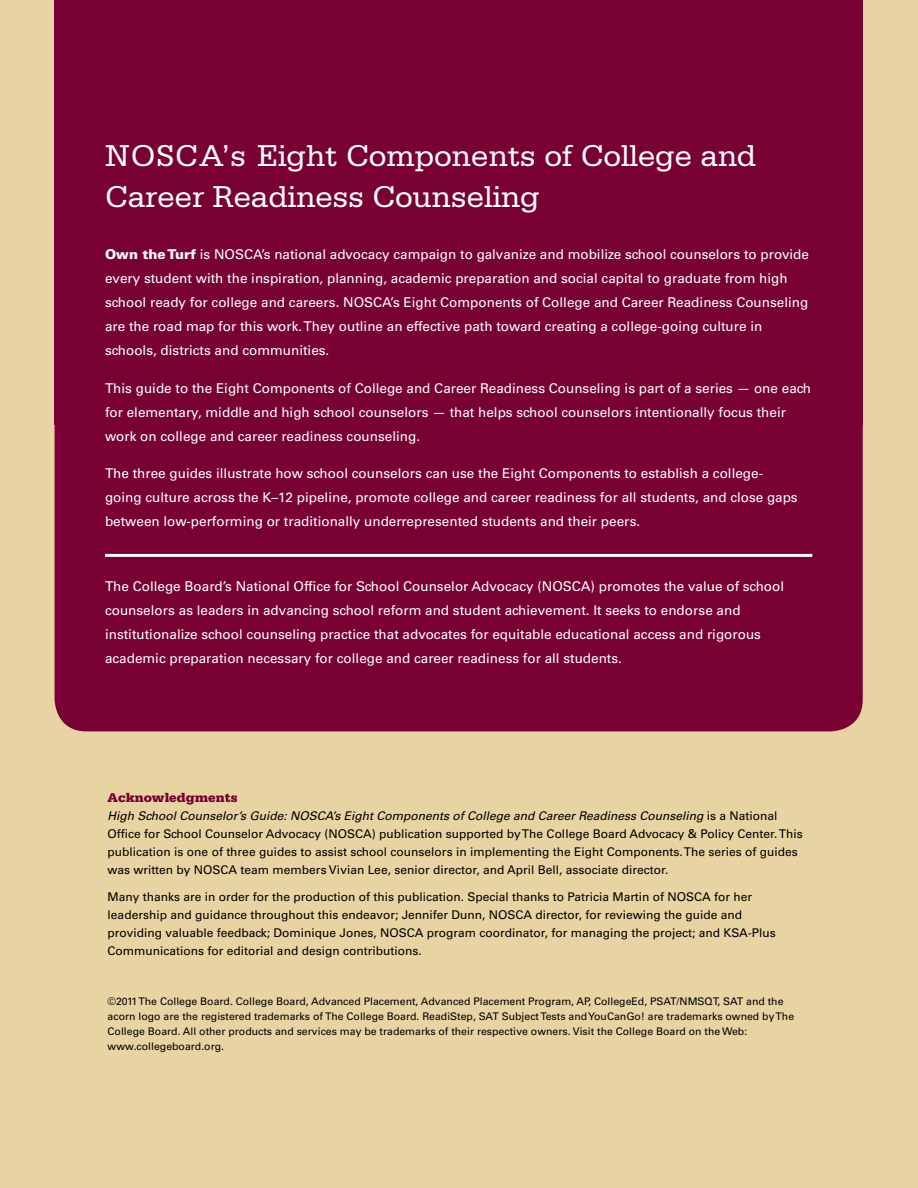
<style>
.page{position:relative;width:918px;height:1188px;background:#e8d3a2}
.page>*{position:absolute;margin:0;border:0;box-sizing:border-box;transform-origin:0 0}
.t1{font:31.8px/40.7px "Serifa Std";letter-spacing:-.01em;color:#fff}
.t2{font:13.5px/24px "Univers LT Std";color:#fff}
.t3{font:900 13.5px "Serifa Std";color:#780032}
.t4{font:12px/18px "Univers LT Std";color:#000}
.t5{font:10.5px/15px "Univers LT Std";color:#000}
.s1{font-weight:900}
.s2{font-style:italic}
</style>
<div class="page">
<div style="left:55px;top:0;width:808px;height:424px;background:#780032"></div>
<div style="left:55px;top:424px;width:808px;height:307px;background:#780032"></div>
<hr style="left:105px;top:554px;width:707px;height:3px;background:#fff">
<h1 class="t1" style="left:105px;top:136px;width:653px">NOSCA’s Eight Components of College and<br>Career Readiness Counseling</h1>
<p class="t2" style="left:105px;top:242px;width:706px"><span class="s1">Own the Turf</span> is NOSCA’s national advocacy campaign to galvanize and mobilize school counselors to provide every student with the inspiration, planning, academic preparation and social capital to graduate from high school ready for college and careers. NOSCA’s Eight Components of College and Career Readiness Counseling are the road map for this work. They outline an effective path toward creating a college-going culture in schools, districts and communities.</p>
<p class="t2" style="left:105px;top:376px;width:708px">This guide to the Eight Components of College and Career Readiness Counseling is part of a series — one each for elementary, middle and high school counselors — that helps school counselors intentionally focus their work on college and career readiness counseling.</p>
<p class="t2" style="left:105px;top:461px;width:694px">The three guides illustrate how school counselors can use the Eight Components to establish a college&shy;going culture across the K–12 pipeline, promote college and career readiness for all students, and close gaps between low-performing or traditionally underrepresented students and their peers.</p>
<p class="t2" style="left:105px;top:574px;width:681px">The College Board’s National Office for School Counselor Advocacy (NOSCA) promotes the value of school counselors as leaders in advancing school reform and student achievement. It seeks to endorse and institutionalize school counseling practice that advocates for equitable educational access and rigorous academic preparation necessary for college and career readiness for all students.</p>
<p class="t3" style="left:108px;top:790px;width:131px">Acknowledgments</p>
<p class="t4" style="left:108px;top:807px;width:697px"><span class="s2">High School Counselor’s Guide: NOSCA’s Eight Components of College and Career Readiness Counseling</span> is a National Office for School Counselor Advocacy (NOSCA) publication supported by The College Board Advocacy &amp; Policy Center. This publication is one of three guides to assist school counselors in implementing the Eight Components. The series of guides was written by NOSCA team members Vivian Lee, senior director, and April Bell, associate director.</p>
<p class="t4" style="left:108px;top:888px;width:670px">Many thanks are in order for the production of this publication. Special thanks to Patricia Martin of NOSCA for her leadership and guidance throughout this endeavor; Jennifer Dunn, NOSCA director, for reviewing the guide and providing valuable feedback; Dominique Jones, NOSCA program coordinator, for managing the project; and KSA-Plus Communications for editorial and design contributions.</p>
<p class="t5" style="left:108px;top:994px;width:688px">©2011 The College Board. College Board, Advanced Placement, Advanced Placement Program, AP, CollegeEd, PSAT/NMSQT, SAT and the acorn logo are the registered trademarks of The College Board. ReadiStep, SAT Subject Tests and YouCanGo! are trademarks owned by The College Board. All other products and services may be trademarks of their respective owners. Visit the College Board on the Web: www.collegeboard.org.</p>
</div>
